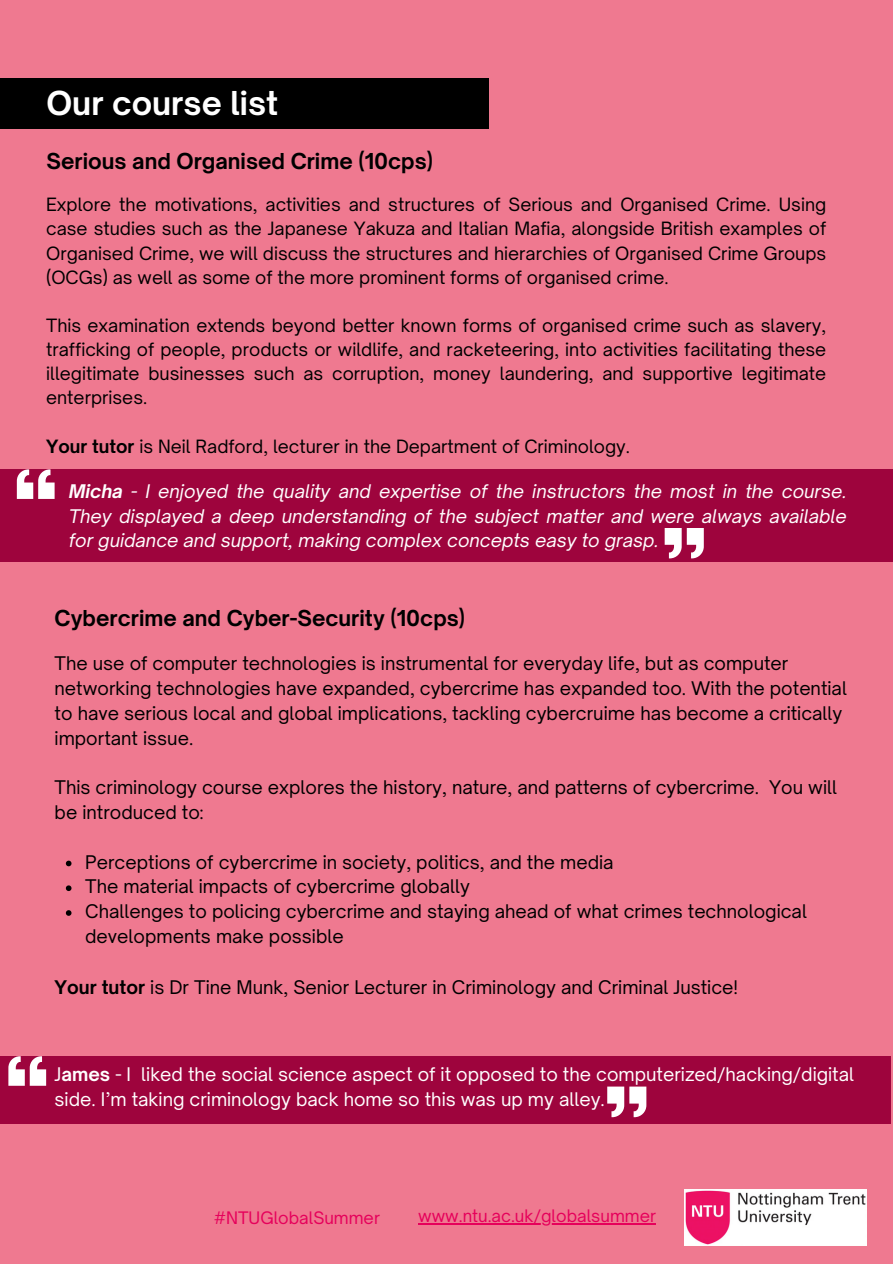
<style>
.page{position:relative;width:893px;height:1264px;background:#fff}
.page>*{position:absolute;margin:0;border:0;box-sizing:border-box;transform-origin:0 0}
.t1{font:700 31.5px "Open Sauce One";color:#fff}
.t2{font:700 21px "Open Sauce One";color:#000}
.t3{font:18px/24.8px "Open Sauce One";color:#000}
.t4{font:italic 18px/24.8px "Open Sauce One";color:#fff;text-align:justify}
.t5{font:18px/24.8px "Open Sauce One";color:#fff}
.t6{font:17.55px/24.2px "Open Sauce One";color:#000;text-align:justify}
.t7{font:16.5px "Open Sauce One";color:#e6005b}
.s1{font-weight:700}
</style>
<div class="page">
<div style="left:0;top:0;width:892px;height:1263px;background:#ef7990"></div>
<div style="left:0;top:78px;width:488px;height:51px;background:#000"></div>
<img style="left:684px;top:1189px;width:182px;height:56px">
<div style="left:0;top:469px;width:892px;height:93px;background:#9e043d"></div>
<hr style="left:418px;top:1223px;width:238px;height:1px;background:#e6005b">
<svg style="left:66px;top:860px;width:5px;height:6px"></svg>
<svg style="left:66px;top:885px;width:5px;height:6px"></svg>
<svg style="left:66px;top:910px;width:5px;height:5px"></svg>
<svg style="left:17px;top:469px;width:38px;height:29px"></svg>
<div style="left:0;top:1056px;width:890px;height:67px;background:#9e043d"></div>
<svg style="left:8px;top:1056px;width:38px;height:29px"></svg>
<svg style="left:664px;top:528px;width:39px;height:30px"></svg>
<svg style="left:607px;top:1086px;width:39px;height:31px"></svg>
<h1 class="t1" style="left:46px;top:84px;width:233px">Our course list</h1>
<p class="t2" style="left:46px;top:148px;width:388px">Serious and Organised Crime (10cps)</p>
<p class="t6" style="left:46px;top:192px;width:781px">Explore the motivations, activities and structures of Serious and Organised Crime. Using case studies such as the Japanese Yakuza and Italian Mafia, alongside British examples of Organised Crime, we will discuss the structures and hierarchies of Organised Crime Groups (OCGs) as well as some of the more prominent forms of organised crime.</p>
<p class="t6" style="left:46px;top:313px;width:781px">This examination extends beyond better known forms of organised crime such as slavery, trafficking of people, products or wildlife, and racketeering, into activities facilitating these illegitimate businesses such as corruption, money laundering, and supportive legitimate enterprises.</p>
<p class="t6" style="left:46px;top:434px;width:585px"><span class="s1">Your tutor</span> is Neil Radford, lecturer in the Department of Criminology.</p>
<p class="t4" style="left:69px;top:478px;width:779px"><span class="s1">Micha</span> - I enjoyed the quality and expertise of the instructors the most in the course.<br>They displayed a deep understanding of the subject matter and were always available for guidance and support, making complex concepts easy to grasp.</p>
<p class="t2" style="left:55px;top:605px;width:412px">Cybercrime and Cyber-Security (10cps)</p>
<p class="t3" style="left:55px;top:651px;width:793px">The use of computer technologies is instrumental for everyday life, but as computer networking technologies have expanded, cybercrime has expanded too. With the potential to have serious local and global implications, tackling cybercruime has become a critically important issue.</p>
<p class="t3" style="left:55px;top:775px;width:784px">This criminology course explores the history, nature, and patterns of cybercrime. You will be introduced to:</p>
<p class="t3" style="left:85px;top:849px;width:723px">Perceptions of cybercrime in society, politics, and the media<br>The material impacts of cybercrime globally<br>Challenges to policing cybercrime and staying ahead of what crimes technological developments make possible</p>
<p class="t3" style="left:55px;top:974px;width:685px"><span class="s1">Your tutor</span> is Dr Tine Munk, Senior Lecturer in Criminology and Criminal Justice!</p>
<p class="t5" style="left:55px;top:1061px;width:801px">J<span class="s1">ames</span> - I liked the social science aspect of it opposed to the computerized/hacking/digital side. I’m taking criminology back home so this was up my alley.</p>
<p class="t7" style="left:214px;top:1206px;width:168px">#NTUGlobalSummer</p>
<p class="t7" style="left:418px;top:1205px;width:239px">www.ntu.ac.uk/globalsummer</p>
</div>
